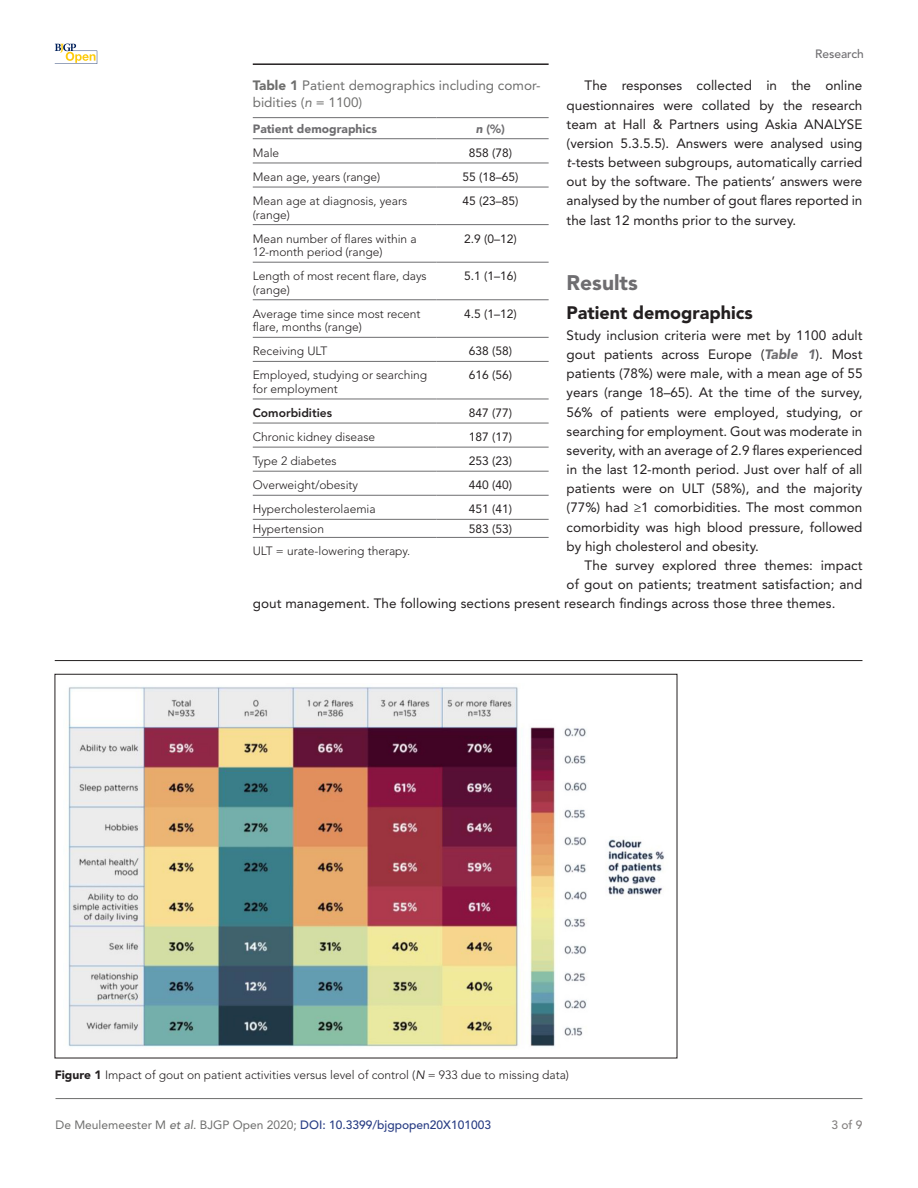
<style>
.page{position:relative;width:918px;height:1188px;background:#fff}
.page>*{position:absolute;margin:0;border:0;box-sizing:border-box;transform-origin:0 0}
.t1{font:900 21px "Avenir";color:#6e6d70}
.t2{font:900 18px "Avenir";color:#231f20}
.t3{font:13.5px/19.2px "Avenir LT Std";letter-spacing:.005em;color:#231f20;text-align:justify}
.t4{font:13.5px/16.5px "Avenir LT Std";color:#6e6e6d}
.t5{font:300 12px/13.5px "Avenir LT Std";color:#231f20}
.t6{font:12px "Avenir LT Std";color:#231f20}
.t7{font:12px "Avenir LT Std";color:#6e6e6d}
.t8{font:900 12px "Avenir LT Std";color:#6e6d70}
.t9{font:800 12px "Avenir LT Std";color:#231f20}
.t10{font:500 12px "Avenir LT Std";color:#6e6d70}
.t11{font:500 12px "Avenir LT Std";color:#858281}
.s1{font-style:italic}
.s2{font-weight:900}
.s3{font-weight:900;font-style:italic;color:#6e6d70}
.s4{font-weight:400;font-style:italic}
.s5{font-weight:500;font-style:italic}
.s6{font-weight:500;color:#283d84}
</style>
<div class="page">
<svg style="left:55px;top:44px;width:42px;height:20px"></svg>
<hr style="left:56px;top:1098px;width:806px;height:1px;background:#6e6e6d">
<hr style="left:253px;top:63px;width:296px;height:2px;background:#231f20">
<hr style="left:253px;top:117px;width:184px;height:1px;background:#6e6e70">
<hr style="left:253px;top:138px;width:184px;height:1px;background:#6e6e70">
<hr style="left:437px;top:117px;width:112px;height:1px;background:#6e6e70">
<hr style="left:437px;top:138px;width:112px;height:1px;background:#6e6e70">
<hr style="left:253px;top:163px;width:184px;height:1px;background:#6e6e70">
<hr style="left:437px;top:163px;width:112px;height:1px;background:#6e6e70">
<hr style="left:253px;top:187px;width:184px;height:1px;background:#6e6e70">
<hr style="left:437px;top:187px;width:112px;height:1px;background:#6e6e70">
<hr style="left:253px;top:224px;width:184px;height:1px;background:#6e6e70">
<hr style="left:437px;top:224px;width:112px;height:1px;background:#6e6e70">
<hr style="left:253px;top:262px;width:184px;height:1px;background:#6e6e70">
<hr style="left:437px;top:262px;width:112px;height:1px;background:#6e6e70">
<hr style="left:253px;top:300px;width:184px;height:1px;background:#6e6e70">
<hr style="left:437px;top:300px;width:112px;height:1px;background:#6e6e70">
<hr style="left:253px;top:337px;width:184px;height:1px;background:#6e6e70">
<hr style="left:437px;top:337px;width:112px;height:1px;background:#6e6e70">
<hr style="left:253px;top:361px;width:184px;height:1px;background:#6e6e70">
<hr style="left:437px;top:361px;width:112px;height:1px;background:#6e6e70">
<hr style="left:253px;top:399px;width:184px;height:1px;background:#6e6e70">
<hr style="left:437px;top:399px;width:112px;height:1px;background:#6e6e70">
<hr style="left:253px;top:423px;width:184px;height:1px;background:#6e6e70">
<hr style="left:437px;top:423px;width:112px;height:1px;background:#6e6e70">
<hr style="left:253px;top:447px;width:184px;height:1px;background:#6e6e70">
<hr style="left:437px;top:447px;width:112px;height:1px;background:#6e6e70">
<hr style="left:253px;top:471px;width:184px;height:1px;background:#6e6e70">
<hr style="left:437px;top:471px;width:112px;height:1px;background:#6e6e70">
<hr style="left:253px;top:495px;width:184px;height:1px;background:#6e6e70">
<hr style="left:437px;top:495px;width:112px;height:1px;background:#6e6e70">
<hr style="left:253px;top:519px;width:184px;height:1px;background:#6e6e70">
<hr style="left:437px;top:519px;width:112px;height:1px;background:#6e6e70">
<hr style="left:437px;top:537px;width:112px;height:1px;background:#6e6e70">
<hr style="left:253px;top:537px;width:184px;height:1px;background:#6e6e70">
<hr style="left:55px;top:660px;width:807px;height:1px;background:#231f20">
<img style="left:68px;top:686px;width:596px;height:361px">
<p class="t10" style="left:815px;top:47px;width:50px">Research</p>
<p class="t3" style="left:567px;top:76px;width:297px;text-indent:18px">The responses collected in the online questionnaires were collated by the research team at Hall &amp; Partners using Askia ANALYSE (version 5.3.5.5). Answers were analysed using <span class="s1">t</span>-tests between subgroups, automatically carried out by the software. The patients’ answers were analysed by the number of gout flares reported in the last 12 months prior to the survey.</p>
<p class="t4" style="left:253px;top:78px;width:289px"><span class="s2">Table 1</span> Patient demographics including comor&shy;bidities (<span class="s1">n</span> = 1100)</p>
<p class="t8" style="left:253px;top:121px;width:126px">Patient demographics</p>
<p class="t8" style="left:476px;top:121px;width:30px"><span class="s1">n</span> (%)</p>
<p class="t5" style="left:253px;top:146px;width:28px">Male</p>
<p class="t6" style="left:469px;top:146px;width:45px">858 (78)</p>
<p class="t5" style="left:253px;top:170px;width:129px">Mean age, years (range)</p>
<p class="t6" style="left:462px;top:170px;width:58px">55 (18–65)</p>
<p class="t5" style="left:253px;top:194px;width:156px">Mean age at diagnosis, years (range)</p>
<p class="t6" style="left:462px;top:194px;width:58px">45 (23–85)</p>
<p class="t5" style="left:253px;top:232px;width:165px">Mean number of flares within a<br>12-month period (range)</p>
<p class="t6" style="left:464px;top:232px;width:54px">2.9 (0–12)</p>
<p class="t5" style="left:253px;top:269px;width:175px">Length of most recent flare, days (range)</p>
<p class="t6" style="left:464px;top:269px;width:54px">5.1 (1–16)</p>
<p class="t5" style="left:253px;top:307px;width:169px">Average time since most recent flare, months (range)</p>
<p class="t6" style="left:464px;top:307px;width:54px">4.5 (1–12)</p>
<p class="t5" style="left:253px;top:345px;width:76px">Receiving ULT</p>
<p class="t6" style="left:469px;top:344px;width:45px">638 (58)</p>
<p class="t5" style="left:253px;top:369px;width:176px">Employed, studying or searching for employment</p>
<p class="t6" style="left:469px;top:368px;width:45px">616 (56)</p>
<p class="t9" style="left:253px;top:406px;width:81px">Comorbidities</p>
<p class="t6" style="left:469px;top:406px;width:45px">847 (77)</p>
<p class="t5" style="left:253px;top:430px;width:124px">Chronic kidney disease</p>
<p class="t6" style="left:469px;top:430px;width:45px">187 (17)</p>
<p class="t5" style="left:253px;top:454px;width:85px">Type 2 diabetes</p>
<p class="t6" style="left:469px;top:454px;width:45px">253 (23)</p>
<p class="t5" style="left:253px;top:478px;width:107px">Overweight/obesity</p>
<p class="t6" style="left:469px;top:478px;width:45px">440 (40)</p>
<p class="t5" style="left:253px;top:503px;width:124px">Hypercholesterolaemia</p>
<p class="t6" style="left:469px;top:502px;width:45px">451 (41)</p>
<p class="t5" style="left:253px;top:522px;width:73px">Hypertension</p>
<p class="t6" style="left:469px;top:522px;width:45px">583 (53)</p>
<p class="t5" style="left:253px;top:545px;width:159px">ULT = urate-lowering therapy.</p>
<h1 class="t1" style="left:567px;top:270px;width:73px">Results</h1>
<h2 class="t2" style="left:567px;top:302px;width:188px">Patient demographics</h2>
<p class="t3" style="left:567px;top:326px;width:297px">Study inclusion criteria were met by 1100 adult gout patients across Europe (<span class="s3">Table 1</span>). Most patients (78%) were male, with a mean age of 55 years (range 18–65). At the time of the survey, 56% of patients were employed, studying, or searching for employment. Gout was moderate in severity, with an average of 2.9 flares experienced in the last 12-month period. Just over half of all patients were on ULT (58%), and the majority (77%) had ≥1 comorbidities. The most common comorbidity was high blood pressure, followed by high cholesterol and obesity.</p>
<p class="t3" style="left:585px;top:556px;width:279px">The survey explored three themes: impact</p>
<p class="t3" style="left:567px;top:575px;width:297px">of gout on patients; treatment satisfaction; and</p>
<p class="t3" style="left:253px;top:594px;width:584px">gout management. The following sections present research findings across those three themes.</p>
<p class="t5" style="left:55px;top:1068px;width:516px"><span class="s2">Figure 1</span> Impact of gout on patient activities versus level of control (<span class="s4">N</span> = 933 due to missing data)</p>
<p class="t7" style="left:56px;top:1118px;width:437px">De Meulemeester M <span class="s5">et al</span>. BJGP Open 2020; <span class="s6">DOI: 10.3399/bjgpopen20X101003</span></p>
<p class="t11" style="left:831px;top:1118px;width:33px">3 of 9</p>
</div>
